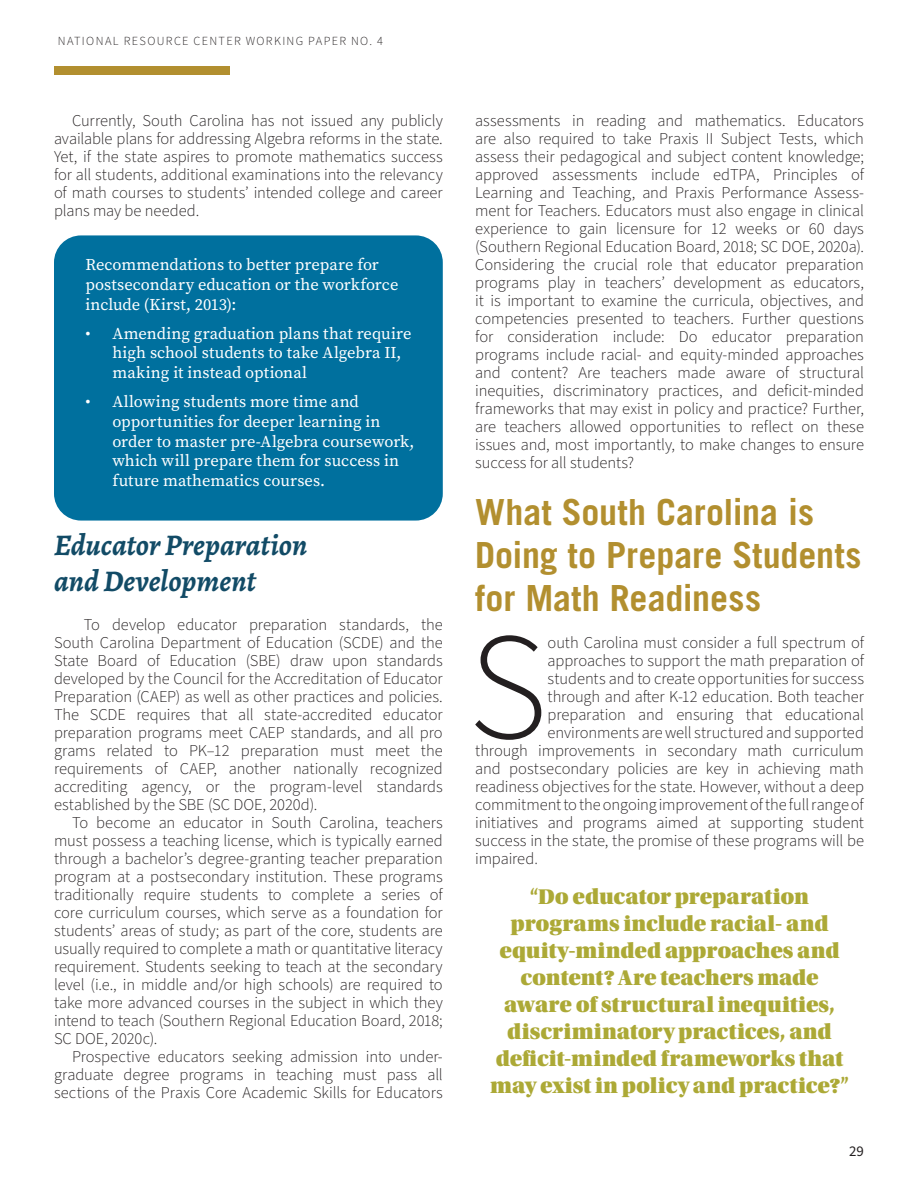
<style>
.page{position:relative;width:918px;height:1188px;background:#fff}
.page>*{position:absolute;margin:0;border:0;box-sizing:border-box;transform-origin:0 0}
.Body_Text_-_Drop_Cap{font:300 153px "Source Sans Pro";color:#231f20}
.Headline{font:700 36px/43.2px "Trade Gothic LT Std";letter-spacing:-.005em;color:#b28f2f}
.Headline-2{font:italic 700 30px/36px "Alegreya";letter-spacing:-.005em;color:#124b66}
.Headline-3{font:22.5px/27px "Utopia Std Black Headline";color:#aca936;text-align:center}
.Body_Text_-_First_Li{font:300 16.5px/18px "Source Sans Pro";letter-spacing:-.005em;color:#231f20;text-align:justify}
.Body_Text_-_Drop_Cap-2{font:300 16.5px "Source Sans Pro";letter-spacing:-.005em;color:#231f20}
.Subtext{font:16.5px/19.8px "Source Serif Pro";color:#fff}
.t1{font:14.85px "Source Sans Pro";color:#231f20}
.t2{font:300 12.3px "Source Sans Pro";letter-spacing:.11em;color:#231f20}
.s1{font-family:"Source Serif Pro";color:#5a5a5d}
</style>
<div class="page">
<div style="left:54px;top:66px;width:176px;height:9px;background:#b28f2f"></div>
<div style="left:54px;top:235px;width:389px;height:286px;background:#00709e;border-radius:27px"></div>
<p class="t2" style="left:58px;top:33px;width:327px">NATIONAL RESOURCE CENTER WORKING PAPER NO. 4</p>
<p class="Body_Text_-_First_Li" style="left:54px;top:112px;width:390px;text-indent:18px">Currently, South Carolina has not issued any publicly available plans for addressing Algebra reforms in the state.<br>Yet, if the state aspires to promote mathematics success for all students, additional examinations into the relevancy of math courses to students’ intended college and career plans may be needed.</p>
<p class="Subtext" style="left:85px;top:255px;width:315px">Recommendations to better prepare for postsecondary education or the workforce include (Kirst, 2013):</p>
<p class="Subtext" style="left:112px;top:323px;width:301px;text-indent:-27px">• Amending graduation plans that require high school students to take Algebra II, making it instead optional</p>
<p class="Subtext" style="left:112px;top:392px;width:303px;text-indent:-27px">• Allowing students more time and opportunities for deeper learning in order to master pre-Algebra coursework, which will prepare them for success in future mathematics courses.</p>
<p class="Headline-2" style="left:54px;top:525px;width:255px">Educator Preparation and Development</p>
<p class="Body_Text_-_First_Li" style="left:54px;top:616px;width:390px;text-indent:30px">To develop educator preparation standards, the South Carolina Department of Education (SCDE) and the State Board of Education (SBE) draw upon standards developed by the Council for the Accreditation of Educator Preparation (CAEP) as well as other practices and policies.<br>The SCDE requires that all state-accredited educator preparation programs meet CAEP standards, and all pro grams related to PK–12 preparation must meet the requirements of CAEP, another nationally recognized accrediting agency, or the program-level standards established by the SBE (SC DOE, 2020d).</p>
<p class="Body_Text_-_First_Li" style="left:54px;top:814px;width:390px;text-indent:18px">To become an educator in South Carolina, teachers must possess a teaching license, which is typically earned through a bachelor’s degree-granting teacher preparation program at a postsecondary institution. These programs traditionally require students to complete a series of core curriculum courses, which serve as a foundation for students’ areas of study; as part of the core, students are usually required to complete a math or quantitative literacy requirement. Students seeking to teach at the secondary level (i.e., in middle and/or high schools) are required to take more advanced courses in the subject in which they intend to teach (Southern Regional Education Board, 2018; SC DOE, 2020c).</p>
<p class="Body_Text_-_First_Li" style="left:54px;top:1048px;width:390px;text-indent:18px">Prospective educators seeking admission into under&shy;graduate degree programs in teaching must pass all sections of the Praxis Core Academic Skills for Educators</p>
<p class="Body_Text_-_First_Li" style="left:475px;top:112px;width:390px">assessments in reading and mathematics. Educators are also required to take Praxis II Subject Tests, which assess their pedagogical and subject content knowledge; approved assessments include edTPA, Principles of Learning and Teaching, and Praxis Performance Assess&shy;ment for Teachers. Educators must also engage in clinical experience to gain licensure for 12 weeks or 60 days (Southern Regional Education Board, 2018; SC DOE, 2020a).<br>Considering the crucial role that educator preparation programs play in teachers’ development as educators, it is important to examine the curricula, objectives, and competencies presented to teachers. Further questions for consideration include: Do educator preparation programs include racial- and equity-minded approaches and content? Are teachers made aware of structural inequities, discriminatory practices, and deficit-minded frameworks that may exist in policy and practice? Further, are teachers allowed opportunities to reflect on these issues and, most importantly, to make changes to ensure success for all students?</p>
<p class="Headline" style="left:475px;top:490px;width:388px">What South Carolina is<br>Doing to Prepare Students for Math Readiness</p>
<p class="Body_Text_-_Drop_Cap" style="left:468px;top:585px;width:81px">S</p>
<p class="Body_Text_-_Drop_Cap-2" style="left:548px;top:632px;width:318px">outh Carolina must consider a full spectrum of</p>
<p class="Body_Text_-_Drop_Cap-2" style="left:548px;top:650px;width:318px">approaches to support the math preparation of</p>
<p class="Body_Text_-_Drop_Cap-2" style="left:548px;top:668px;width:318px">students and to create opportunities for success</p>
<p class="Body_Text_-_Drop_Cap-2" style="left:548px;top:686px;width:318px">through and after K-12 education. Both teacher</p>
<p class="Body_Text_-_Drop_Cap-2" style="left:548px;top:704px;width:318px">preparation and ensuring that educational</p>
<p class="Body_Text_-_Drop_Cap-2" style="left:548px;top:722px;width:318px">environments are well structured and supported</p>
<p class="Body_Text_-_Drop_Cap-2" style="left:475px;top:740px;width:390px">through improvements in secondary math curriculum</p>
<p class="Body_Text_-_Drop_Cap-2" style="left:475px;top:758px;width:390px">and postsecondary policies are key in achieving math</p>
<p class="Body_Text_-_Drop_Cap-2" style="left:475px;top:776px;width:390px">readiness objectives for the state. However, without a deep</p>
<p class="Body_Text_-_Drop_Cap-2" style="left:475px;top:794px;width:390px">commitment to the ongoing improvement of the full range of</p>
<p class="Body_Text_-_Drop_Cap-2" style="left:475px;top:812px;width:390px">initiatives and programs aimed at supporting student</p>
<p class="Body_Text_-_Drop_Cap-2" style="left:475px;top:830px;width:390px">success in the state, the promise of these programs will be</p>
<p class="Body_Text_-_Drop_Cap-2" style="left:475px;top:848px;width:65px">impaired<span class="s1">.</span></p>
<p class="Headline-3" style="left:490px;top:884px;width:360px">“Do educator preparation programs include racial- and equity-minded approaches and content? Are teachers made aware of structural inequities, discriminatory practices, and deficit-minded frameworks that may exist in policy and practice?”</p>
<p class="t1" style="left:849px;top:1141px;width:16px">29</p>
</div>
